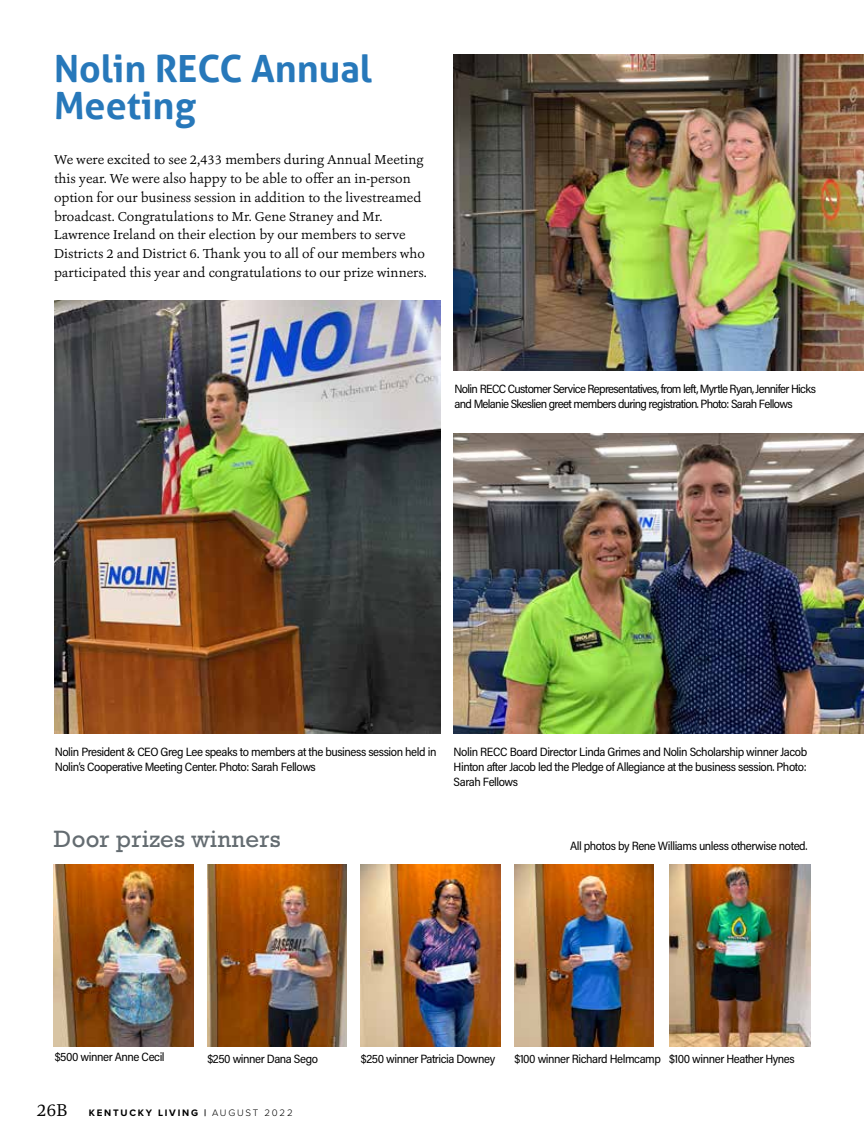
<style>
.page{position:relative;width:864px;height:1134px;background:#fff}
.page>*{position:absolute;margin:0;border:0;box-sizing:border-box;transform-origin:0 0}
.t1{font:700 37.5px/37.5px "Aller";color:#2778ba}
.t2{font:24px "Rockwell Std";letter-spacing:.01em;color:#646c71}
.t3{font:18px "Ashbury";color:#000}
.t4{font:13.5px/18.8px "Ashbury";color:#000}
.t5{font:12px/15px "Acumin Pro Semi Cond";letter-spacing:-.035em;color:#000}
.t6{font:12px/15px "Acumin Pro Semi Cond";letter-spacing:-.055em;color:#000}
.t7{font:700 9.75px "Proxima Nova";letter-spacing:.18em;color:#000}
.s1{font-weight:300}
</style>
<div class="page">
<img style="left:54px;top:300px;width:387px;height:433px">
<img style="left:454px;top:433px;width:410px;height:300px">
<img style="left:454px;top:55px;width:410px;height:315px">
<img style="left:54px;top:864px;width:139px;height:183px">
<img style="left:207px;top:864px;width:140px;height:183px">
<img style="left:361px;top:864px;width:139px;height:183px">
<img style="left:514px;top:864px;width:140px;height:183px">
<img style="left:669px;top:864px;width:141px;height:183px">
<h1 class="t1" style="left:54px;top:49px;width:320px">Nolin RECC Annual<br>Meeting</h1>
<p class="t4" style="left:54px;top:150px;width:374px">We were excited to see 2,433 members during Annual Meeting this year. We were also happy to be able to offer an in-person option for our business session in addition to the livestreamed broadcast. Congratulations to Mr. Gene Straney and Mr.<br>Lawrence Ireland on their election by our members to serve Districts 2 and District 6. Thank you to all of our members who participated this year and congratulations to our prize winners.</p>
<p class="t6" style="left:454px;top:381px;width:363px">Nolin RECC Customer Service Representatives, from left, Myrtle Ryan, Jennifer Hicks and Melanie Skeslien greet members during registration. Photo: Sarah Fellows</p>
<p class="t5" style="left:55px;top:743px;width:383px">Nolin President &amp; CEO Greg Lee speaks to members at the business session held in<br>Nolin’s Cooperative Meeting Center. Photo: Sarah Fellows</p>
<p class="t5" style="left:454px;top:744px;width:355px;text-align:justify">Nolin RECC Board Director Linda Grimes and Nolin Scholarship winner Jacob Hinton after Jacob led the Pledge of Allegiance at the business session. Photo:<br>Sarah Fellows</p>
<h2 class="t2" style="left:54px;top:825px;width:228px">Door prizes winners</h2>
<p class="t5" style="left:570px;top:838px;width:239px">All photos by Rene Williams unless otherwise noted.</p>
<p class="t5" style="left:55px;top:1049px;width:111px">$500 winner Anne Cecil</p>
<p class="t5" style="left:207px;top:1051px;width:112px">$250 winner Dana Sego</p>
<p class="t5" style="left:361px;top:1051px;width:136px">$250 winner Patricia Downey</p>
<p class="t5" style="left:514px;top:1051px;width:282px">$100 winner Richard Helmcamp $100 winner Heather Hynes</p>
<h3 class="t3" style="left:37px;top:1099px;width:32px">26B</h3>
<p class="t7" style="left:89px;top:1106px;width:205px">KENTUCKY LIVING | <span class="s1">AUGUST 2022</span></p>
</div>
